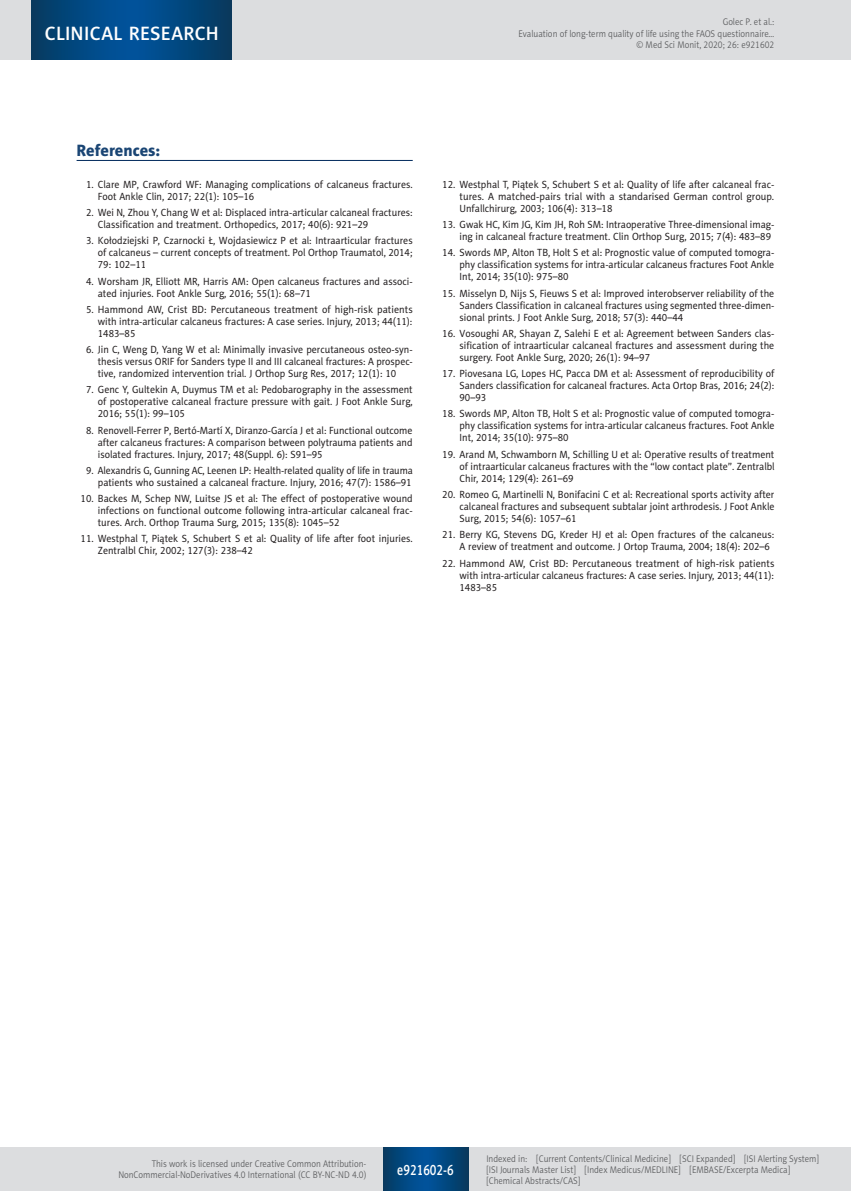
<style>
.page{position:relative;width:851px;height:1191px;background:#fff}
.page>*{position:absolute;margin:0;border:0;box-sizing:border-box;transform-origin:0 0}
.t1{font:19.5px "Naomi Sans EFN Medium";letter-spacing:.015em;color:#fff}
.MSM_Referencje_Tytul{font:16.5px "Naomi Sans EFN Heavy";color:#1a4574}
.t2{font:15px "Naomi Sans EFN Medium";color:#fff;scale:.8 1}
.MSM_Referencje_punkt{font:10.5px/12px "Naomi Sans EFN";color:#231f20;text-align:justify;scale:.95 1}
.MSM_Referencje_punkt-2{font:10.5px/12px "Naomi Sans EFN";color:#231f20;text-align:justify;scale:.96 1}
.MSM_Referencje_punkt-3{font:10.5px/12px "Naomi Sans EFN";color:#231f20;text-align:justify;scale:.94 1}
.MSM_Referencje_punkt-4{font:10.5px/12px "Naomi Sans EFN";color:#231f20;text-align:right;scale:.93 1}
.t3{font:9.75px/11.2px "Naomi Sans EFN Light";color:#57585a;text-align:right;scale:.9 1}
</style>
<div class="page">
<hr style="left:77px;top:160px;width:335px;height:1px;background:#00295c">
<div style="left:0;top:1148px;width:850px;height:43px;background:#dcdddf"></div>
<svg style="left:383px;top:1147px;width:85px;height:43px"></svg>
<div style="left:0;top:0;width:850px;height:60px;background:#dcdddf"></div>
<svg style="left:32px;top:0;width:200px;height:60px"></svg>
<h1 class="t1" style="left:45px;top:22px;width:175px">CLINICAL RESEARCH</h1>
<p class="t3" style="left:518px;top:16px;width:286px">Golec P. et al.:<br>Evaluation of long-term quality of life using the FAOS questionnaire… © Med Sci Monit, 2020; 26: e921602</p>
<p class="MSM_Referencje_Tytul" style="left:77px;top:140px;width:85px">References:</p>
<p class="MSM_Referencje_punkt" style="left:98px;top:178px;width:333px;text-indent:-12px">1. Clare MP, Crawford WF: Managing complications of calcaneus fractures.<br>Foot Ankle Clin, 2017; 22(1): 105–16</p>
<p class="MSM_Referencje_punkt" style="left:98px;top:207px;width:333px;text-indent:-12px">2. Wei N, Zhou Y, Chang W et al: Displaced intra-articular calcaneal fractures:<br>Classification and treatment. Orthopedics, 2017; 40(6): 921–29</p>
<p class="MSM_Referencje_punkt" style="left:98px;top:235px;width:333px;text-indent:-12px">3. Kołodziejski P, Czarnocki Ł, Wojdasiewicz P et al: Intraarticular fractures of calcaneus – current concepts of treatment. Pol Orthop Traumatol, 2014; 79: 102–11</p>
<p class="MSM_Referencje_punkt" style="left:98px;top:275px;width:333px;text-indent:-12px">4. Worsham JR, Elliott MR, Harris AM: Open calcaneus fractures and associ&shy;ated injuries. Foot Ankle Surg, 2016; 55(1): 68–71</p>
<p class="MSM_Referencje_punkt-2" style="left:98px;top:303px;width:329px;text-indent:-12px">5. Hammond AW, Crist BD: Percutaneous treatment of high-risk patients with intra-articular calcaneus fractures: A case series. Injury, 2013; 44(11):<br>1483–85</p>
<p class="MSM_Referencje_punkt" style="left:98px;top:344px;width:333px;text-indent:-12px">6. Jin C, Weng D, Yang W et al: Minimally invasive percutaneous osteo-syn&shy;thesis versus ORIF for Sanders type II and III calcaneal fractures: A prospec&shy;tive, randomized intervention trial. J Orthop Surg Res, 2017; 12(1): 10</p>
<p class="MSM_Referencje_punkt" style="left:98px;top:384px;width:333px;text-indent:-12px">7. Genc Y, Gultekin A, Duymus TM et al: Pedobarography in the assessment of postoperative calcaneal fracture pressure with gait. J Foot Ankle Surg, 2016; 55(1): 99–105</p>
<p class="MSM_Referencje_punkt-3" style="left:98px;top:424px;width:336px;text-indent:-12px">8. Renovell-Ferrer P, Bertó-Martí X, Diranzo-García J et al: Functional outcome after calcaneus fractures: A comparison between polytrauma patients and isolated fractures. Injury, 2017; 48(Suppl. 6): S91–95</p>
<p class="MSM_Referencje_punkt-4" style="left:86px;top:464px;width:353px">9. Alexandris G, Gunning AC, Leenen LP: Health-related quality of life in trauma patients who sustained a calcaneal fracture. Injury, 2016; 47(7): 1586–91</p>
<p class="MSM_Referencje_punkt" style="left:98px;top:493px;width:333px;text-indent:-17px">10. Backes M, Schep NW, Luitse JS et al: The effect of postoperative wound infections on functional outcome following intra-articular calcaneal frac&shy;tures. Arch. Orthop Trauma Surg, 2015; 135(8): 1045–52</p>
<p class="MSM_Referencje_punkt" style="left:98px;top:533px;width:333px;text-indent:-17px">11. Westphal T, Piątek S, Schubert S et al: Quality of life after foot injuries.<br>Zentralbl Chir, 2002; 127(3): 238–42</p>
<p class="MSM_Referencje_punkt" style="left:459px;top:178px;width:333px;text-indent:-17px">12. Westphal T, Piątek S, Schubert S et al: Quality of life after calcaneal frac&shy;tures. A matched-pairs trial with a standarised German control group.<br>Unfallchirurg, 2003; 106(4): 313–18</p>
<p class="MSM_Referencje_punkt" style="left:459px;top:219px;width:333px;text-indent:-17px">13. Gwak HC, Kim JG, Kim JH, Roh SM: Intraoperative Three-dimensional imag&shy;ing in calcaneal fracture treatment. Clin Orthop Surg, 2015; 7(4): 483–89</p>
<p class="MSM_Referencje_punkt" style="left:459px;top:247px;width:333px;text-indent:-17px">14. Swords MP, Alton TB, Holt S et al: Prognostic value of computed tomogra&shy;phy classification systems for intra-articular calcaneus fractures Foot Ankle Int, 2014; 35(10): 975–80</p>
<p class="MSM_Referencje_punkt" style="left:459px;top:287px;width:333px;text-indent:-17px">15. Misselyn D, Nijs S, Fieuws S et al: Improved interobserver reliability of the Sanders Classification in calcaneal fractures using segmented three-dimen&shy;sional prints. J Foot Ankle Surg, 2018; 57(3): 440–44</p>
<p class="MSM_Referencje_punkt" style="left:459px;top:327px;width:333px;text-indent:-17px">16. Vosoughi AR, Shayan Z, Salehi E et al: Agreement between Sanders clas&shy;sification of intraarticular calcaneal fractures and assessment during the surgery. Foot Ankle Surg, 2020; 26(1): 94–97</p>
<p class="MSM_Referencje_punkt" style="left:459px;top:368px;width:333px;text-indent:-17px">17. Piovesana LG, Lopes HC, Pacca DM et al: Assessment of reproducibility of Sanders classification for calcaneal fractures. Acta Ortop Bras, 2016; 24(2):<br>90–93</p>
<p class="MSM_Referencje_punkt" style="left:459px;top:408px;width:333px;text-indent:-17px">18. Swords MP, Alton TB, Holt S et al: Prognostic value of computed tomogra&shy;phy classification systems for intra-articular calcaneus fractures. Foot Ankle Int, 2014; 35(10): 975–80</p>
<p class="MSM_Referencje_punkt" style="left:459px;top:448px;width:333px;text-indent:-17px">19. Arand M, Schwamborn M, Schilling U et al: Operative results of treatment of intraarticular calcaneus fractures with the “low contact plate”. Zentralbl Chir, 2014; 129(4): 261–69</p>
<p class="MSM_Referencje_punkt" style="left:459px;top:488px;width:333px;text-indent:-17px">20. Romeo G, Martinelli N, Bonifacini C et al: Recreational sports activity after calcaneal fractures and subsequent subtalar joint arthrodesis. J Foot Ankle Surg, 2015; 54(6): 1057–61</p>
<p class="MSM_Referencje_punkt" style="left:459px;top:529px;width:333px;text-indent:-17px">21. Berry KG, Stevens DG, Kreder HJ et al: Open fractures of the calcaneus:<br>A review of treatment and outcome. J Ortop Trauma, 2004; 18(4): 202–6</p>
<p class="MSM_Referencje_punkt-2" style="left:459px;top:557px;width:329px;text-indent:-17px">22. Hammond AW, Crist BD: Percutaneous treatment of high-risk patients with intra-articular calcaneus fractures: A case series. Injury, 2013; 44(11):<br>1483–85</p>
<p class="t3" style="left:118px;top:1158px;width:277px">This work is licensed under Creative Common Attribution-<br>NonCommercial-NoDerivatives 4.0 International (CC BY-NC-ND 4.0)</p>
<h3 class="t2" style="left:397px;top:1160px;width:72px">e921602-6</h3>
<p class="t3" style="left:486px;top:1152px;width:371px;text-align:left">Indexed in: [Current Contents/Clinical Medicine] [SCI Expanded] [ISI Alerting System] [ISI Journals Master List] [Index Medicus/MEDLINE] [EMBASE/Excerpta Medica] [Chemical Abstracts/CAS]</p>
</div>
